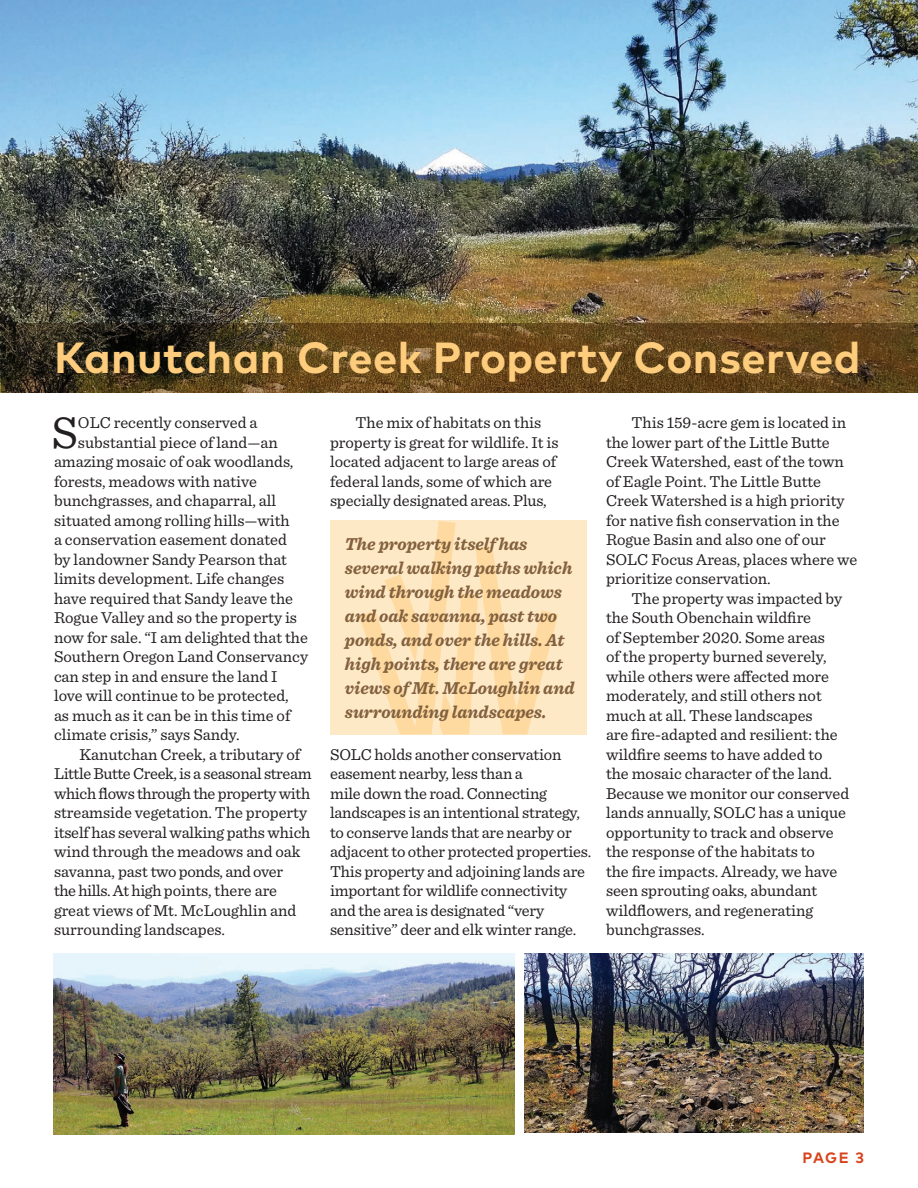
<style>
.page{position:relative;width:918px;height:1188px;background:#fff}
.page>*{position:absolute;margin:0;border:0;box-sizing:border-box;transform-origin:0 0}
.t1{font:46.35px "Sentinel";color:#231f20}
.t2{font:700 43.5px "Mark OT";letter-spacing:.01em;color:#fdcc7d}
.t3{font:italic 700 18px/24px "Sentinel";color:#83613f;scale:.96 1}
.t4{font:16.5px/19.5px "Sentinel";color:#231f20}
.t5{font:700 15px "Mark OT";color:#d8441c}
</style>
<div class="page">
<img style="left:54px;top:954px;width:460px;height:180px">
<img style="left:524px;top:954px;width:340px;height:179px">
<div style="left:331px;top:520px;width:256px;height:214px;background:#fee9c6"></div>
<img style="left:0;top:0;width:918px;height:393px">
<svg style="left:1px;top:323px;width:917px;height:70px;background:#563f1c"></svg>
<svg style="left:359px;top:521px;width:199px;height:213px"></svg>
<p class="t2" style="left:54px;top:329px;width:808px">Kanutchan Creek Property Conserved</p>
<p class="t1" style="left:51px;top:397px;width:28px">S</p>
<p class="t4" style="left:78px;top:412px;width:181px">OLC recently conserved a</p>
<p class="t4" style="left:78px;top:431px;width:201px">substantial piece of land—an</p>
<p class="t4" style="left:54px;top:451px;width:241px">amazing mosaic of oak woodlands,</p>
<p class="t4" style="left:54px;top:470px;width:204px">forests, meadows with native</p>
<p class="t4" style="left:54px;top:490px;width:224px">bunchgrasses, and chaparral, all</p>
<p class="t4" style="left:54px;top:509px;width:237px">situated among rolling hills—with</p>
<p class="t4" style="left:54px;top:529px;width:234px">a conservation easement donated</p>
<p class="t4" style="left:54px;top:548px;width:235px">by landowner Sandy Pearson that</p>
<p class="t4" style="left:54px;top:568px;width:232px">limits development. Life changes</p>
<p class="t4" style="left:54px;top:587px;width:241px">have required that Sandy leave the</p>
<p class="t4" style="left:54px;top:607px;width:245px">Rogue Valley and so the property is</p>
<p class="t4" style="left:54px;top:626px;width:255px">now for sale. “I am delighted that the</p>
<p class="t4" style="left:54px;top:646px;width:256px">Southern Oregon Land Conservancy</p>
<p class="t4" style="left:54px;top:665px;width:225px">can step in and ensure the land I</p>
<p class="t4" style="left:54px;top:685px;width:236px">love will continue to be protected,</p>
<p class="t4" style="left:54px;top:704px;width:238px">as much as it can be in this time of</p>
<p class="t4" style="left:54px;top:724px;width:187px">climate crisis,” says Sandy.</p>
<p class="t4" style="left:54px;top:743px;width:259px;text-indent:25px">Kanutchan Creek, a tributary of Little Butte Creek, is a seasonal stream which flows through the property with streamside vegetation. The property itself has several walking paths which wind through the meadows and oak savanna, past two ponds, and over<br>the hills. At high points, there are great views of Mt. McLoughlin and surrounding landscapes.</p>
<p class="t4" style="left:330px;top:412px;width:230px;text-indent:25px">The mix of habitats on this property is great for wildlife. It is located adjacent to large areas of federal lands, some of which are specially designated areas. Plus,</p>
<p class="t3" style="left:345px;top:531px;width:192px">The property itself has</p>
<p class="t3" style="left:345px;top:555px;width:241px">several walking paths which wind through the meadows and oak savanna, past two ponds, and over the hills. At high points, there are great views of Mt. McLoughlin and surrounding landscapes.</p>
<p class="t4" style="left:330px;top:743px;width:263px">SOLC holds another conservation easement nearby, less than a<br>mile down the road. Connecting landscapes is an intentional strategy, to conserve lands that are nearby or adjacent to other protected properties.<br>This property and adjoining lands are important for wildlife connectivity and the area is designated “very sensitive” deer and elk winter range.</p>
<p class="t4" style="left:606px;top:412px;width:253px;text-indent:25px">This 159-acre gem is located in the lower part of the Little Butte<br>Creek Watershed, east of the town of Eagle Point. The Little Butte<br>Creek Watershed is a high priority for native fish conservation in the<br>Rogue Basin and also one of our<br>SOLC Focus Areas, places where we prioritize conservation.</p>
<p class="t4" style="left:606px;top:587px;width:245px;text-indent:25px">The property was impacted by the South Obenchain wildfire<br>of September 2020. Some areas<br>of the property burned severely, while others were affected more moderately, and still others not much at all. These landscapes<br>are fire-adapted and resilient: the wildfire seems to have added to the mosaic character of the land.<br>Because we monitor our conserved lands annually, SOLC has a unique opportunity to track and observe the response of the habitats to<br>the fire impacts. Already, we have seen sprouting oaks, abundant wildflowers, and regenerating bunchgrasses.</p>
<p class="t5" style="left:803px;top:1148px;width:63px">PAGE 3</p>
</div>
